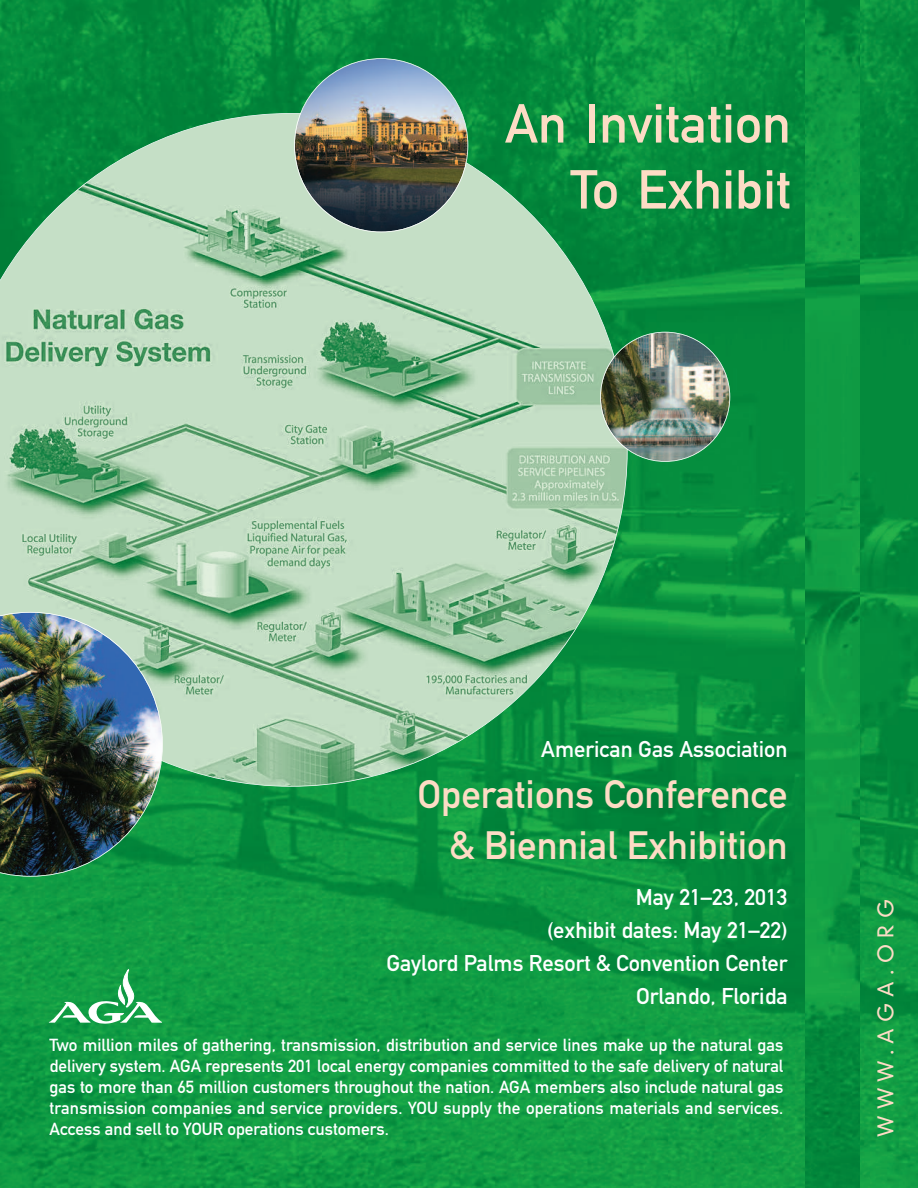
<style>
.page{position:relative;width:918px;height:1188px;background:#fff}
.page>*{position:absolute;margin:0;border:0;box-sizing:border-box;transform-origin:0 0}
.t1{font:54px/66px "DIN Mittelschrift";color:#fddcc5;text-align:right}
.t2{font:39px/51px "DIN Mittelschrift";color:#fddcc5;text-align:right}
.t3{font:22.5px/33px "DIN Mittelschrift";color:#fff;text-align:right}
.t4{font:300 21px "DIN Neuzeit Grotesk";letter-spacing:.3em;color:#fddcc5}
.t5{font:17.25px/21px "DIN Mittelschrift";color:#fff;text-align:justify}
</style>
<div class="page">
<img style="left:1px;top:0;width:917px;height:1188px">
<img style="left:806px;top:0;width:54px;height:1188px">
<svg style="left:49px;top:969px;width:113px;height:55px;background:#3caf66"></svg>
<svg style="left:1px;top:113px;width:627px;height:674px;background:#8fc49d"></svg>
<img style="left:295px;top:59px;width:173px;height:173px;border-radius:50%">
<img style="left:601px;top:332px;width:129px;height:129px;border-radius:50%">
<img style="left:1px;top:612px;width:162px;height:265px">
<hr style="left:0;top:0;width:1px;height:36px;background:#23b24b">
<h1 class="t1" style="left:505px;top:96px;width:288px">An Invitation<br>To Exhibit</h1>
<h3 class="t3" style="left:541px;top:735px;width:248px">American Gas Association</h3>
<h2 class="t2" style="left:417px;top:773px;width:372px">Operations Conference &amp; Biennial Exhibition</h2>
<h3 class="t3" style="left:386px;top:883px;width:403px">May 21–23, 2013<br>(exhibit dates: May 21–22)<br>Gaylord Palms Resort &amp; Convention Center<br>Orlando, Florida</h3>
<p class="t5" style="left:50px;top:1036px;width:735px">Two million miles of gathering, transmission, distribution and service lines make up the natural gas delivery system. AGA represents 201 local energy companies committed to the safe delivery of natural gas to more than 65 million customers throughout the nation. AGA members also include natural gas transmission companies and service providers. YOU supply the operations materials and services.<br>Access and sell to YOUR operations customers.</p>
<p class="t4" style="left:878px;top:1137px;width:239px;rotate:-90deg">WWW.AGA.ORG</p>
</div>
